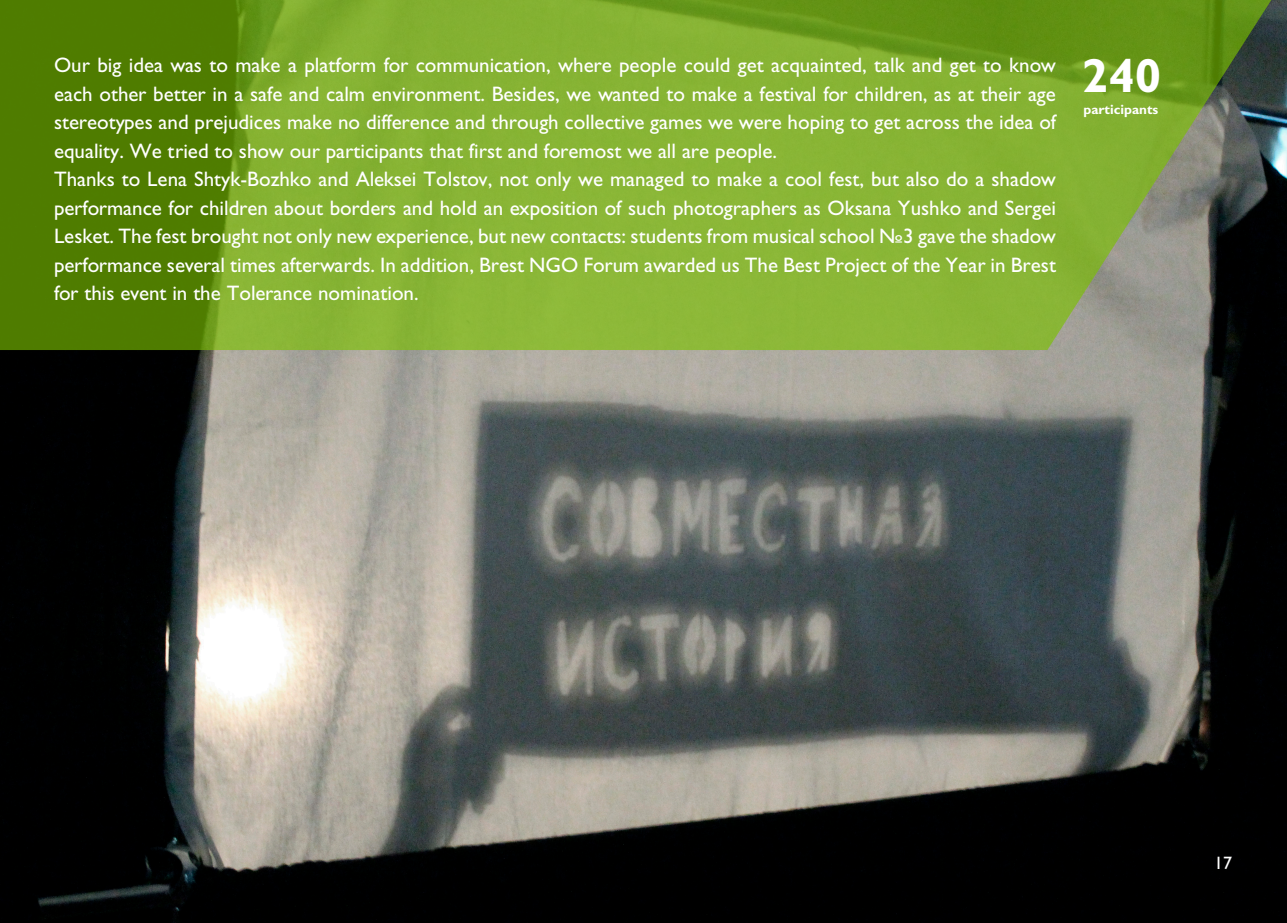
<style>
.page{position:relative;width:1287px;height:923px;background:#fff}
.page>*{position:absolute;margin:0;border:0;box-sizing:border-box;transform-origin:0 0}
.t1{font:700 48px "Gals C";color:#fff}
.t2{font:21px/28.5px "Gals C";color:#fff;text-align:justify}
.t3{font:18px "Gals C";color:#fff}
.t4{font:700 13.5px "Gals C";color:#fff}
</style>
<div class="page">
<img style="left:0;top:350px;width:1287px;height:572px">
<svg style="left:0;top:0;width:1287px;height:350px;background:#769f2c"></svg>
<svg style="left:1286px;top:41px;width:1px;height:227px"></svg>
<p class="t2" style="left:54px;top:51px;width:1004px">Our big idea was to make a platform for communication, where people could get acquainted, talk and get to know each other better in a safe and calm environment. Besides, we wanted to make a festival for children, as at their age stereotypes and prejudices make no difference and through collective games we were hoping to get across the idea of equality. We tried to show our participants that first and foremost we all are people.</p>
<p class="t2" style="left:54px;top:165px;width:1004px">Thanks to Lena Shtyk-Bozhko and Aleksei Tolstov, not only we managed to make a cool fest, but also do a shadow performance for children about borders and hold an exposition of such photographers as Oksana Yushko and Sergei Lesket. The fest brought not only new experience, but new contacts: students from musical school №3 gave the shadow performance several times afterwards. In addition, Brest NGO Forum awarded us The Best Project of the Year in Brest for this event in the Tolerance nomination.</p>
<p class="t1" style="left:1082px;top:50px;width:81px">240</p>
<p class="t4" style="left:1084px;top:102px;width:76px">participants</p>
<p class="t3" style="left:1214px;top:853px;width:19px">17</p>
</div>
